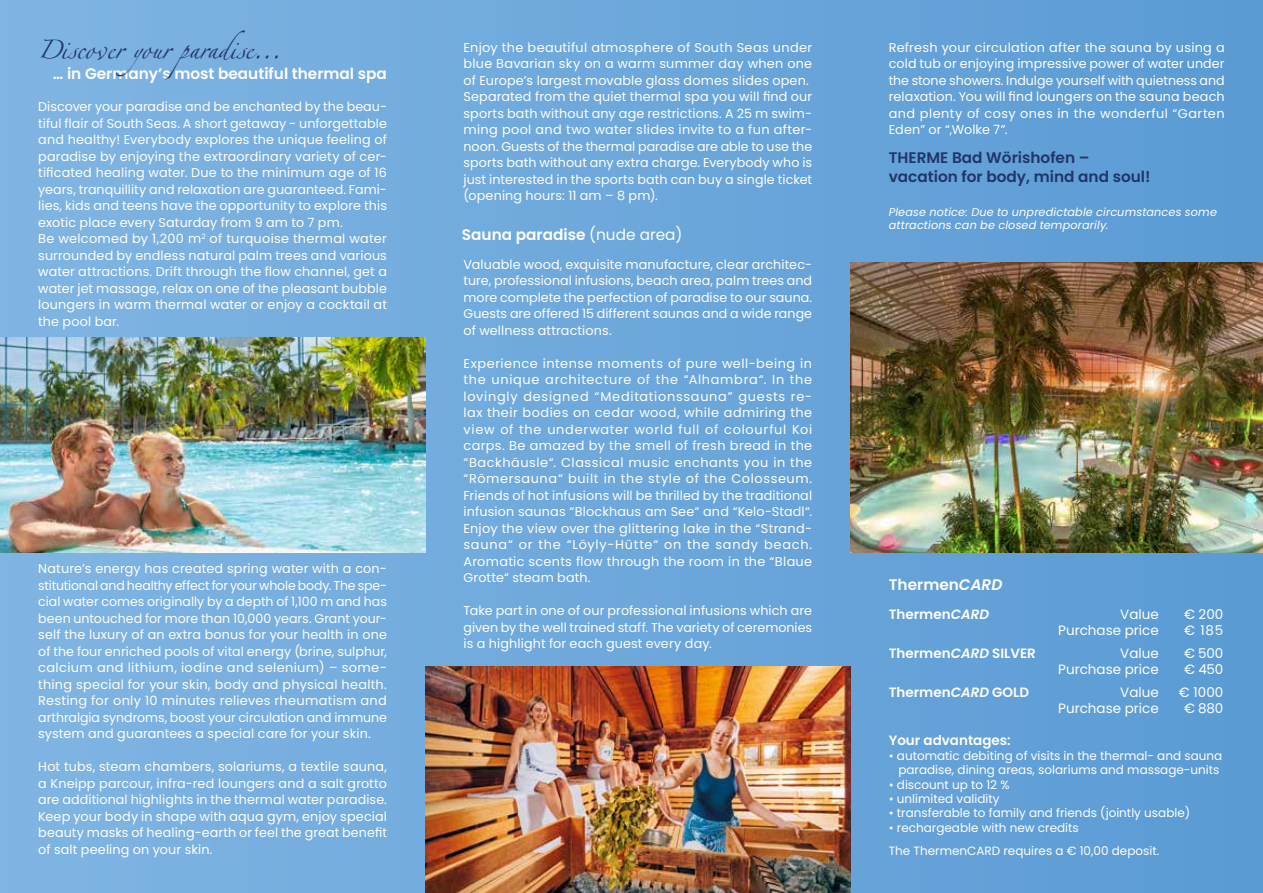
<style>
.page{position:relative;width:1263px;height:893px;background:#fff}
.page>*{position:absolute;margin:0;border:0;box-sizing:border-box;transform-origin:0 0}
.t1{font:42px "Linotype Zapfino One";color:#203669}
.t2{font:600 15.3px "Poppins";color:#fff}
.t3{font:600 15.3px/18.3px "Poppins";color:#203669}
.t4{font:13.5px "Poppins";color:#fff}
.t5{font:600 13.5px "Poppins";color:#fff}
.t6{font:12.75px/16.5px "Poppins";letter-spacing:.01em;color:#fff;text-align:justify}
.t7{font:12px/14.4px "Poppins";color:#fff;text-align:center}
.t8{font:italic 11.25px/13.5px "Poppins";letter-spacing:.015em;color:#fff}
.s1{font-weight:400}
.s2{font-style:italic}
</style>
<div class="page">
<div style="left:0;top:0;width:1263px;height:893px;background:linear-gradient(to right,#80b5e3,#5a9ad3)"></div>
<img style="left:0;top:337px;width:425px;height:216px">
<img style="left:425px;top:666px;width:425px;height:227px">
<img style="left:850px;top:263px;width:413px;height:290px">
<h1 class="t1" style="left:38px;top:19px;width:244px">Discover your paradise...</h1>
<p class="t2" style="left:53px;top:64px;width:336px">… in Germany’s most beautiful thermal spa</p>
<p class="t6" style="left:38px;top:99px;width:350px;text-align:left">Discover your paradise and be enchanted by the beau&shy;tiful flair of South Seas. A short getaway - unforgettable and healthy! Everybody explores the unique feeling of paradise by enjoying the extraordinary variety of cer&shy;tificated healing water. Due to the minimum age of 16 years, tranquillity and relaxation are guaranteed. Fami&shy;lies, kids and teens have the opportunity to explore this exotic place every Saturday from 9 am to 7 pm.<br>Be welcomed by 1,200 m<sup>2</sup> of turquoise thermal water surrounded by endless natural palm trees and various water attractions. Drift through the flow channel, get a water jet massage, relax on one of the pleasant bubble loungers in warm thermal water or enjoy a cocktail at the pool bar.</p>
<p class="t6" style="left:38px;top:561px;width:350px">Nature’s energy has created spring water with a con&shy;stitutional and healthy effect for your whole body. The spe&shy;cial water comes originally by a depth of 1,100 m and has been untouched for more than 10,000 years. Grant your&shy;self the luxury of an extra bonus for your health in one of the four enriched pools of vital energy (brine, sulphur, calcium and lithium, iodine and selenium) – some&shy;thing special for your skin, body and physical health.<br>Resting for only 10 minutes relieves rheumatism and arthralgia syndroms, boost your circulation and immune system and guarantees a special care for your skin.</p>
<p class="t6" style="left:38px;top:759px;width:350px">Hot tubs, steam chambers, solariums, a textile sauna, a Kneipp parcour, infra-red loungers and a salt grotto are additional highlights in the thermal water paradise.<br>Keep your body in shape with aqua gym, enjoy special beauty masks of healing-earth or feel the great benefit of salt peeling on your skin.</p>
<p class="t6" style="left:463px;top:39px;width:350px;text-align:left">Enjoy the beautiful atmosphere of South Seas under blue Bavarian sky on a warm summer day when one of Europe’s largest movable glass domes slides open.<br>Separated from the quiet thermal spa you will find our sports bath without any age restrictions. A 25 m swim&shy;ming pool and two water slides invite to a fun after&shy;noon. Guests of the thermal paradise are able to use the sports bath without any extra charge. Everybody who is just interested in the sports bath can buy a single ticket (opening hours: 11 am – 8 pm).</p>
<p class="t2" style="left:462px;top:226px;width:222px">Sauna paradise <span class="s1">(nude area)</span></p>
<p class="t6" style="left:463px;top:256px;width:350px">Valuable wood, exquisite manufacture, clear architec&shy;ture, professional infusions, beach area, palm trees and more complete the perfection of paradise to our sauna.<br>Guests are offered 15 different saunas and a wide range of wellness attractions.</p>
<p class="t6" style="left:463px;top:355px;width:350px">Experience intense moments of pure well-being in the unique architecture of the “Alhambra“. In the lovingly designed “Meditationssauna” guests re&shy;lax their bodies on cedar wood, while admiring the view of the underwater world full of colourful Koi carps. Be amazed by the smell of fresh bread in the “Backhäusle“. Classical music enchants you in the “Römersauna“ built in the style of the Colosseum.<br>Friends of hot infusions will be thrilled by the traditional infusion saunas “Blockhaus am See“ and “Kelo-Stadl“.<br>Enjoy the view over the glittering lake in the “Strand&shy;sauna“ or the “Löyly-Hütte“ on the sandy beach.<br>Aromatic scents flow through the room in the “Blaue Grotte“ steam bath.</p>
<p class="t6" style="left:463px;top:602px;width:350px">Take part in one of our professional infusions which are given by the well trained staff. The variety of ceremonies is a highlight for each guest every day.</p>
<p class="t6" style="left:889px;top:39px;width:337px">Refresh your circulation after the sauna by using a cold tub or enjoying impressive power of water under the stone showers. Indulge yourself with quietness and relaxation. You will find loungers on the sauna beach and plenty of cosy ones in the wonderful “Garten Eden” or “‚Wolke 7”.</p>
<p class="t3" style="left:889px;top:149px;width:263px">THERME Bad Wörishofen – vacation for body, mind and soul!</p>
<p class="t8" style="left:889px;top:205px;width:330px">Please notice: Due to unpredictable circumstances some attractions can be closed temporarily.</p>
<p class="t2" style="left:889px;top:576px;width:115px">Thermen<span class="s2">CARD</span></p>
<p class="t5" style="left:889px;top:607px;width:102px">Thermen<span class="s2">CARD</span></p>
<p class="t4" style="left:1120px;top:607px;width:40px">Value</p>
<p class="t4" style="left:1184px;top:607px;width:41px">€ 200</p>
<p class="t4" style="left:1058px;top:623px;width:102px">Purchase price</p>
<p class="t4" style="left:1184px;top:623px;width:41px">€ 185</p>
<p class="t5" style="left:889px;top:645px;width:149px">Thermen<span class="s2">CARD</span> SILVER</p>
<p class="t4" style="left:1120px;top:645px;width:40px">Value</p>
<p class="t4" style="left:1184px;top:645px;width:41px">€ 500</p>
<p class="t4" style="left:1058px;top:662px;width:102px">Purchase price</p>
<p class="t4" style="left:1184px;top:662px;width:40px">€ 450</p>
<p class="t5" style="left:889px;top:684px;width:142px">Thermen<span class="s2">CARD</span> GOLD</p>
<p class="t4" style="left:1120px;top:684px;width:40px">Value</p>
<p class="t4" style="left:1179px;top:684px;width:46px">€ 1000</p>
<p class="t4" style="left:1058px;top:700px;width:102px">Purchase price</p>
<p class="t4" style="left:1184px;top:700px;width:41px">€ 880</p>
<p class="t5" style="left:889px;top:733px;width:124px">Your advantages:</p>
<p class="t7" style="left:889px;top:748px;width:335px">• automatic debiting of visits in the thermal- and sauna paradise, dining areas, solariums and massage-units</p>
<p class="t7" style="left:889px;top:777px;width:122px">• discount up to 12 %</p>
<p class="t7" style="left:889px;top:792px;width:112px">• unlimited validity</p>
<p class="t7" style="left:889px;top:806px;width:303px">• transferable to family and friends (jointly usable)</p>
<p class="t7" style="left:889px;top:816px;width:272px;line-height:23px;text-align:left">• rechargeable with new credits<br>The ThermenCARD requires a € 10,00 deposit.</p>
</div>
